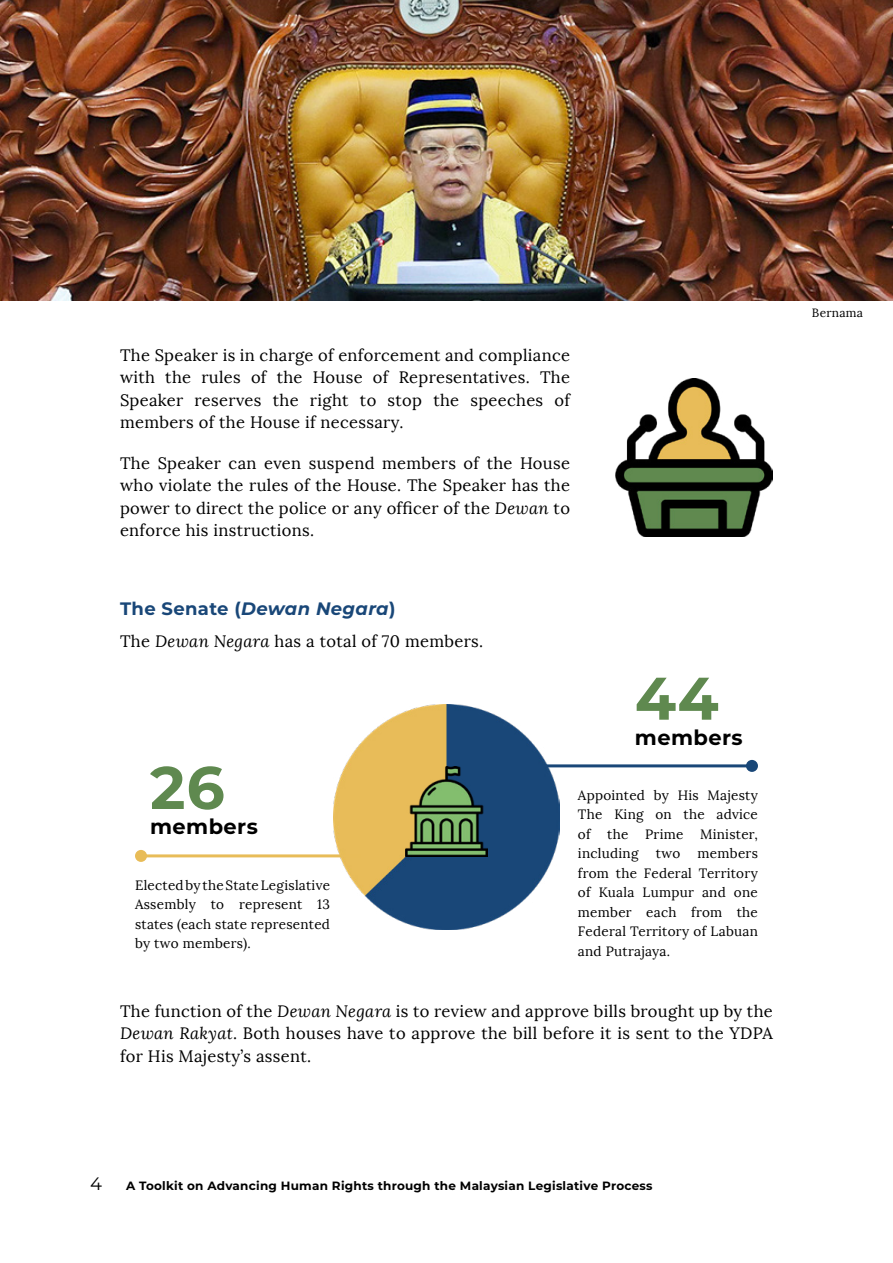
<style>
.page{position:relative;width:893px;height:1263px;background:#fff}
.page>*{position:absolute;margin:0;border:0;box-sizing:border-box;transform-origin:0 0}
.t1{font:700 60px "Montserrat";color:#5f894f}
.t2{font:700 21px "Montserrat";letter-spacing:.02em;color:#000}
.t3{font:700 18px "Montserrat";letter-spacing:.02em;color:#194778}
.t4{font:18px "Montserrat";color:#000}
.t5{font:16.5px/22.5px "Lora";letter-spacing:.02em;color:#000;text-align:justify}
.t6{font:13.5px/19.5px "Lora";letter-spacing:.02em;color:#000;text-align:justify}
.t7{font:700 12px "Montserrat";letter-spacing:.02em;color:#000}
.t8{font:12px "Lora";letter-spacing:.02em;color:#000}
.s1{font-style:italic}
</style>
<div class="page">
<img style="left:0;top:0;width:893px;height:300px">
<img style="left:334px;top:705px;width:225px;height:225px">
<hr style="left:141px;top:854px;width:219px;height:3px;background:#e8bc58">
<div style="left:135px;top:850px;width:12px;height:12px;background:#e8bc58;border-radius:50%"></div>
<hr style="left:533px;top:764px;width:219px;height:3px;background:#194778">
<div style="left:746px;top:760px;width:12px;height:12px;background:#194778;border-radius:50%"></div>
<img style="left:406px;top:766px;width:81px;height:90px">
<img style="left:615px;top:379px;width:158px;height:157px">
<p class="t5" style="left:120px;top:344px;width:452px">The Speaker is in charge of enforcement and compliance with the rules of the House of Representatives. The Speaker reserves the right to stop the speeches of members of the House if necessary.</p>
<p class="t5" style="left:120px;top:452px;width:452px">The Speaker can even suspend members of the House who violate the rules of the House. The Speaker has the power to direct the police or any officer of the <span class="s1">Dewan</span> to enforce his instructions.</p>
<p class="t3" style="left:120px;top:596px;width:277px">The Senate (<span class="s1">Dewan Negara</span>)</p>
<p class="t5" style="left:120px;top:630px;width:365px">The <span class="s1">Dewan Negara</span> has a total of 70 members.</p>
<h1 class="t1" style="left:150px;top:744px;width:76px">26</h1>
<p class="t2" style="left:150px;top:811px;width:109px">members</p>
<p class="t6" style="left:135px;top:875px;width:197px">Elected by the State Legislative Assembly to represent 13 states (each state represented by two members).</p>
<h1 class="t1" style="left:635px;top:655px;width:85px">44</h1>
<p class="t2" style="left:635px;top:722px;width:109px">members</p>
<p class="t6" style="left:578px;top:785px;width:181px">Appointed by His Majesty The King on the advice of the Prime Minister, including</p>
<p class="t6" style="left:578px;top:844px;width:182px;text-indent:120px">members from the Federal Territory of Kuala Lumpur and one member each from the Federal Territory of Labuan and Putrajaya.</p>
<p class="t6" style="left:656px;top:844px;width:26px">two</p>
<p class="t5" style="left:120px;top:999px;width:654px">The function of the <span class="s1">Dewan Negara</span> is to review and approve bills brought up by the <span class="s1">Dewan Rakyat</span>. Both houses have to approve the bill before it is sent to the YDPA for His Majesty’s assent.</p>
<p class="t8" style="left:812px;top:306px;width:52px">Bernama</p>
<p class="t4" style="left:90px;top:1172px;width:13px">4</p>
<p class="t7" style="left:126px;top:1177px;width:528px">A Toolkit on Advancing Human Rights through the Malaysian Legislative Process</p>
</div>
